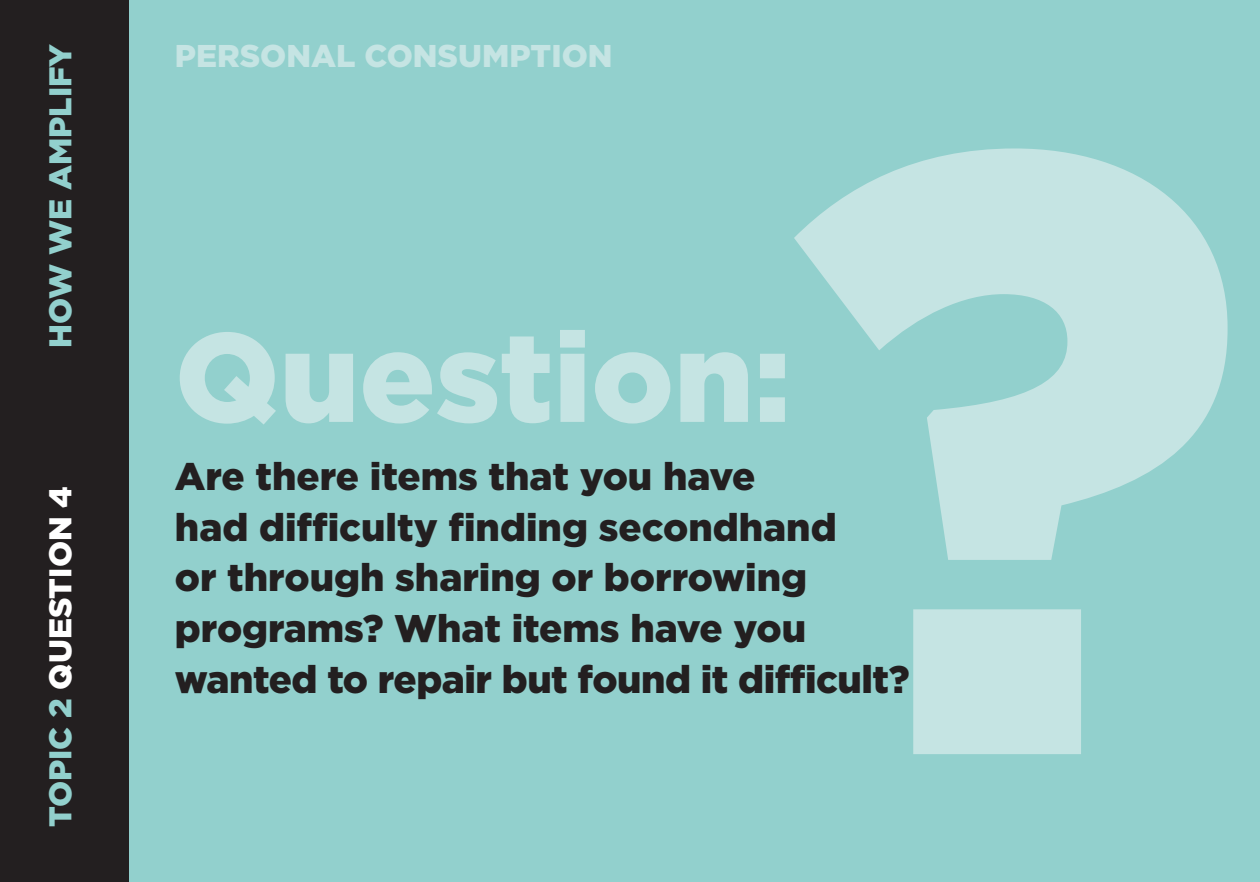
<style>
.page{position:relative;width:1260px;height:882px;background:#92d0cd}
.page>*{position:absolute;margin:0;border:0;box-sizing:border-box;transform-origin:0 0}
.t1{font:900 126px "Gotham HTF";color:#c5e4e3}
.t2{font:900 38.5px/50.8px "Gotham HTF";color:#231f20}
.t3{font:900 31.5px "Gotham HTF";color:#c5e4e3}
.t4{font:900 31.5px "Gotham HTF";color:#fff}
.t5{font:900 31.5px "Gotham HTF";color:#92d0cd}
.s1{color:#92d0cd}
</style>
<div class="page">
<div style="left:0;top:0;width:129px;height:882px;background:#231f20"></div>
<svg style="left:794px;top:148px;width:434px;height:606px"></svg>
<p class="t5" style="left:42px;top:348px;width:306px;rotate:-90deg">HOW WE AMPLIFY</p>
<p class="t4" style="left:42px;top:827px;width:343px;rotate:-90deg"><span class="s1">TOPIC 2</span> QUESTION 4</p>
<p class="t3" style="left:175px;top:37px;width:439px">PERSONAL CONSUMPTION</p>
<h1 class="t1" style="left:175px;top:304px;width:618px">Question:</h1>
<p class="t2" style="left:175px;top:450px;width:736px">Are there items that you have<br>had difficulty finding secondhand<br>or through sharing or borrowing programs? What items have you wanted to repair but found it difficult?</p>
</div>
